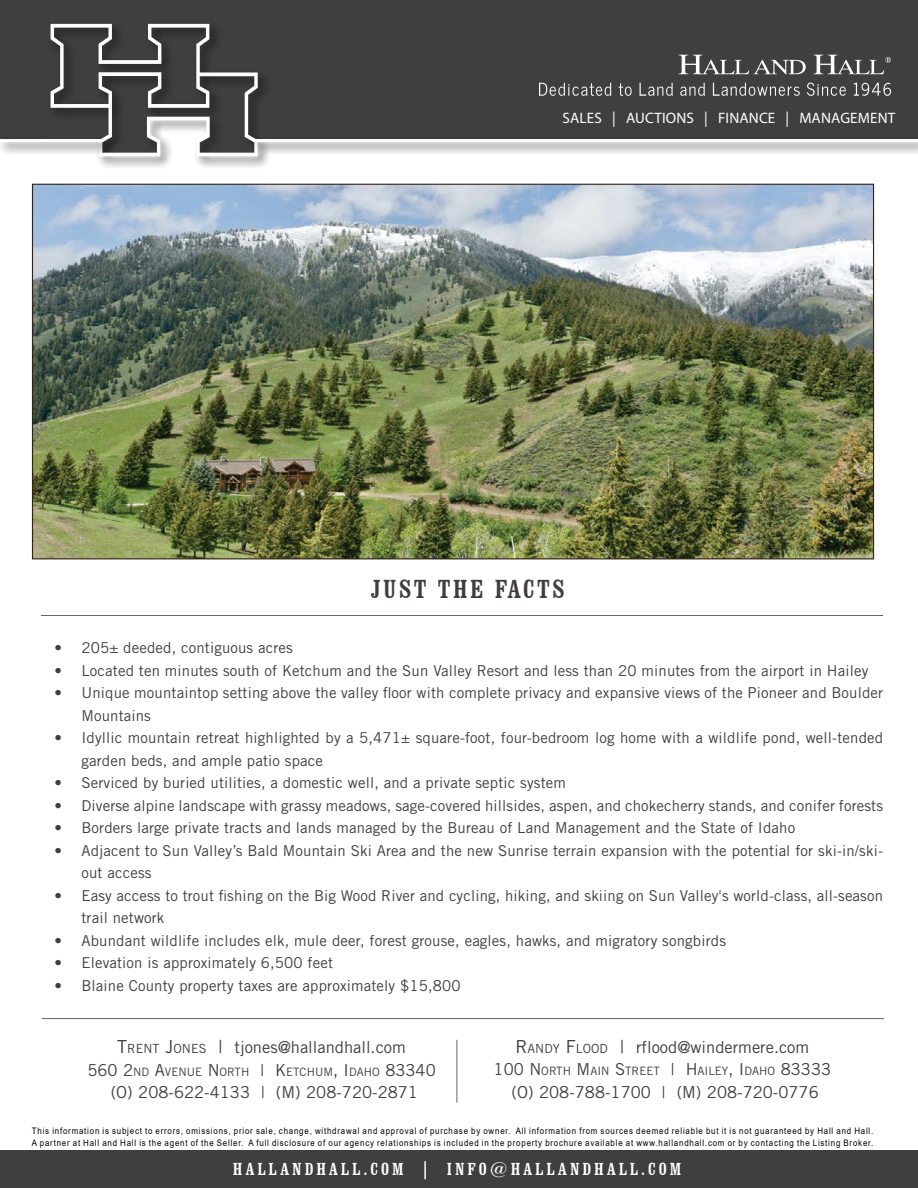
<style>
.page{position:relative;width:918px;height:1188px;background:#fff}
.page>*{position:absolute;margin:0;border:0;box-sizing:border-box;transform-origin:0 0}
.t1{font:condensed 27px "Clarendon BT";letter-spacing:.09em;color:#433c3c}
.t2{font:condensed 18px "Clarendon BT";letter-spacing:.17em;color:#fff}
.t3{font:16.5px "Trade Gothic LT Std";color:#403e3e}
.t4{font:15.15px "Myriad Pro";letter-spacing:.01em;color:#fff}
.t5{font:15px/22.5px "Trade Gothic LT Std";letter-spacing:.01em;color:#403e3e}
.t6{font:11.55px "Trade Gothic LT Std";color:#403e3e}
.t7{font:9px/12px "Arial";letter-spacing:.1em;color:#000;scale:.88 1}
.s1{font-size:18px}
.s2{font-size:12.6px}
.s3{font-size:16.5px}
.s4{font-style:inherit}
</style>
<div class="page">
<div style="left:0;top:0;width:918px;height:153px;background:#403e3e"></div>
<div style="left:0;top:1151px;width:918px;height:37px;background:#403e3e"></div>
<div style="left:47px;top:20px;width:224px;height:150px;background:#000;opacity:.6"></div>
<svg style="left:0;top:24px;width:918px;height:144px"></svg>
<hr style="left:41px;top:615px;width:842px;height:1px;background:#403e3e">
<hr style="left:457px;top:1040px;width:1px;height:63px;background:#403e3e">
<hr style="left:42px;top:1018px;width:842px;height:1px;background:#403e3e">
<img style="left:34px;top:186px;width:838px;height:371px">
<p class="t4" style="left:563px;top:108px;width:334px">SALES | AUCTIONS | FINANCE | MANAGEMENT</p>
<h1 class="t1" style="left:371px;top:572px;width:195px">JUST THE FACTS</h1>
<p class="t5" style="left:54px;top:636px;width:240px">• 205± deeded, contiguous acres</p>
<p class="t5" style="left:54px;top:659px;width:816px">• Located ten minutes south of Ketchum and the Sun Valley Resort and less than 20 minutes from the airport in Hailey</p>
<p class="t5" style="left:81px;top:681px;width:803px;text-indent:-27px">• Unique mountaintop setting above the valley floor with complete privacy and expansive views of the Pioneer and Boulder<br>Mountains</p>
<p class="t5" style="left:81px;top:726px;width:803px;text-indent:-27px">• Idyllic mountain retreat highlighted by a 5,471± square-foot, four-bedroom log home with a wildlife pond, well-tended garden beds, and ample patio space</p>
<p class="t5" style="left:54px;top:771px;width:513px">• Serviced by buried utilities, a domestic well, and a private septic system</p>
<p class="t5" style="left:54px;top:794px;width:830px">• Diverse alpine landscape with grassy meadows, sage-covered hillsides, aspen, and chokecherry stands, and conifer forests</p>
<p class="t5" style="left:54px;top:816px;width:742px">• Borders large private tracts and lands managed by the Bureau of Land Management and the State of Idaho</p>
<p class="t5" style="left:81px;top:839px;width:803px;text-indent:-27px">• Adjacent to Sun Valley’s Bald Mountain Ski Area and the new Sunrise terrain expansion with the potential for ski-in/ski&shy;out access</p>
<p class="t5" style="left:81px;top:884px;width:803px;text-indent:-27px">• Easy access to trout fishing on the Big Wood River and cycling, hiking, and skiing on Sun Valley's world-class, all-season trail network</p>
<p class="t5" style="left:54px;top:929px;width:673px">• Abundant wildlife includes elk, mule deer, forest grouse, eagles, hawks, and migratory songbirds</p>
<p class="t5" style="left:54px;top:951px;width:280px">• Elevation is approximately 6,500 feet</p>
<p class="t5" style="left:54px;top:974px;width:408px">• Blaine County property taxes are approximately $15,800</p>
<p class="t3" style="left:117px;top:1038px;width:290px"><span class="s1">T</span><span class="s2">RENT</span> <span class="s1">J</span><span class="s2">ONES</span> <span class="s1">|</span> tjones@hallandhall.com</p>
<p class="t6" style="left:87px;top:1065px;width:350px"><span class="s3">560 2</span>ND <span class="s3">A</span>VENUE <span class="s3">N</span> ORTH <span class="s3">| K</span>ETCHUM<span class="s3">, I</span>DAHO <span class="s3">83340</span></p>
<p class="t3" style="left:111px;top:1083px;width:309px"><span class="s4">(O)</span> 208-622-4133 | (M) 208-720-2871</p>
<p class="t3" style="left:516px;top:1037px;width:295px"><span class="s1">R</span><span class="s2">ANDY</span> <span class="s1">F</span><span class="s2">LOOD</span> <span class="s1">|</span> rflood@windermere.com</p>
<p class="t6" style="left:494px;top:1064px;width:339px"><span class="s3">100 N</span> ORTH <span class="s3">M</span> AI N <span class="s3">S</span>TREET <span class="s3">| H</span> AI LEY<span class="s3">, I</span>DAHO <span class="s3">83333</span></p>
<p class="t3" style="left:512px;top:1082px;width:309px"><span class="s4">(O)</span> 208-788-1700 | (M) 208-720-0776</p>
<p class="t7" style="left:32px;top:1125px;width:958px">This information is subject to errors, omissions, prior sale, change, withdrawal and approval of purchase by owner. All information from sources deemed reliable but it is not guaranteed by Hall and Hall.<br>A partner at Hall and Hall is the agent of the Seller. A full disclosure of our agency relationships is included in the property brochure available at www.hallandhall.com or by contacting the Listing Broker.</p>
<p class="t2" style="left:233px;top:1158px;width:450px">HALLANDHALL.COM | INFO@HALLANDHALL.COM</p>
</div>
